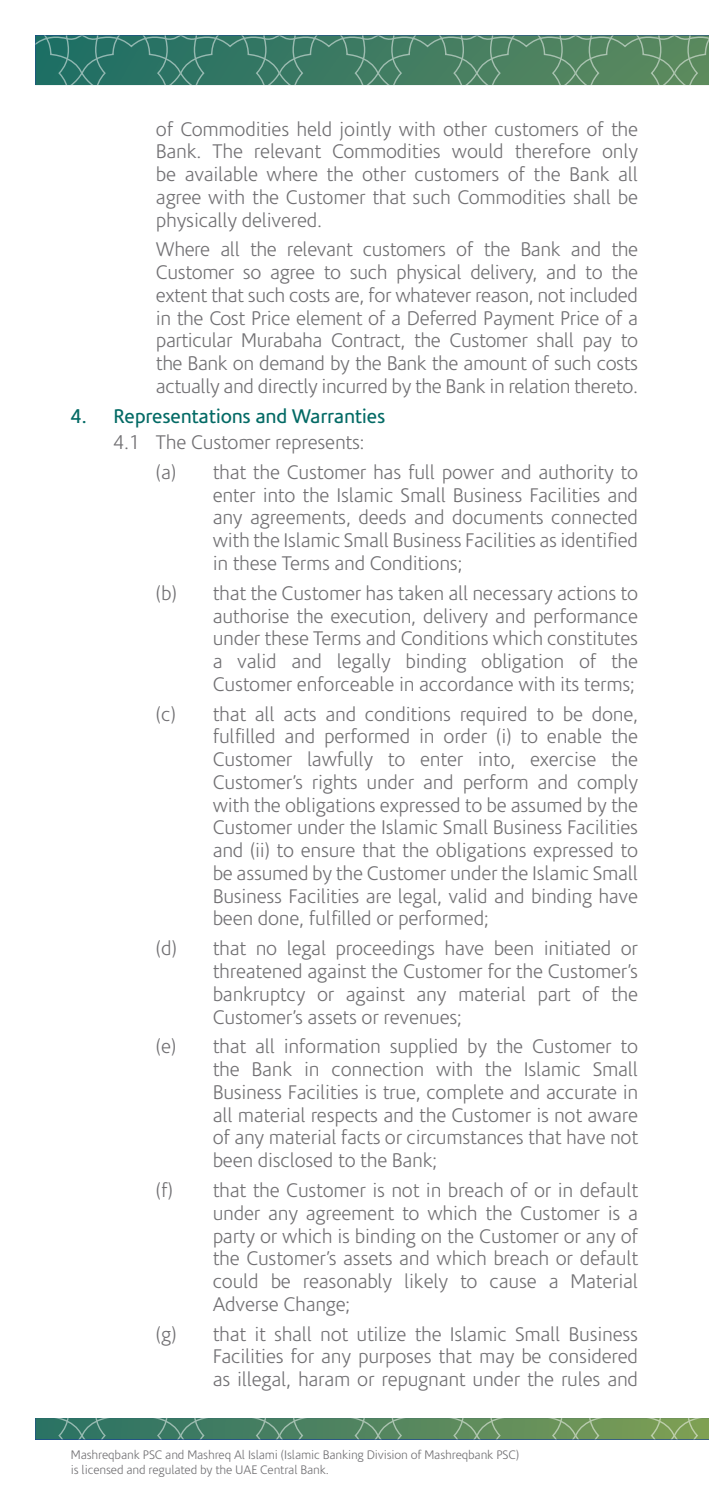
<style>
.page{position:relative;width:709px;height:1489px;background:#fff}
.page>*{position:absolute;margin:0;border:0;box-sizing:border-box;transform-origin:0 0}
.t1{font:300 20px/22.8px "Corisande";letter-spacing:-.01em;color:#717073;text-align:justify}
.t2{font:20px "Corisande";letter-spacing:-.01em;color:#036a65}
.t3{font:300 12.5px/15px "Corisande";letter-spacing:-.01em;color:#717073}
</style>
<div class="page">
<svg style="left:35px;top:35px;width:674px;height:50px;background:#468169"></svg>
<svg style="left:35px;top:1418px;width:674px;height:21px;background:#598a64"></svg>
<p class="t1" style="left:156px;top:118px;width:483px">of Commodities held jointly with other customers of the Bank. The relevant Commodities would therefore only be available where the other customers of the Bank all agree with the Customer that such Commodities shall be physically delivered.</p>
<p class="t1" style="left:156px;top:239px;width:483px">Where all the relevant customers of the Bank and the Customer so agree to such physical delivery, and to the extent that such costs are, for whatever reason, not included in the Cost Price element of a Deferred Payment Price of a particular Murabaha Contract, the Customer shall pay to the Bank on demand by the Bank the amount of such costs actually and directly incurred by the Bank in relation thereto.</p>
<p class="t2" style="left:71px;top:405px;width:316px">4. Representations and Warranties</p>
<p class="t1" style="left:156px;top:428px;width:483px;line-height:29.8px;text-indent:-43px">4.1 The Customer represents:<br>(a) that the Customer has full power and authority to</p>
<p class="t1" style="left:213px;top:484px;width:427px">enter into the Islamic Small Business Facilities and any agreements, deeds and documents connected with the Islamic Small Business Facilities as identified in these Terms and Conditions;</p>
<p class="t1" style="left:213px;top:582px;width:427px;text-indent:-57px">(b) that the Customer has taken all necessary actions to authorise the execution, delivery and performance under these Terms and Conditions which constitutes a valid and legally binding obligation of the Customer enforceable in accordance with its terms;</p>
<p class="t1" style="left:213px;top:703px;width:427px;text-indent:-57px">(c) that all acts and conditions required to be done, fulfilled and performed in order (i) to enable the Customer lawfully to enter into, exercise the Customer’s rights under and perform and comply with the obligations expressed to be assumed by the Customer under the Islamic Small Business Facilities and (ii) to ensure that the obligations expressed to be assumed by the Customer under the Islamic Small Business Facilities are legal, valid and binding have been done, fulfilled or performed;</p>
<p class="t1" style="left:213px;top:937px;width:427px;text-indent:-57px">(d) that no legal proceedings have been initiated or threatened against the Customer for the Customer’s bankruptcy or against any material part of the Customer’s assets or revenues;</p>
<p class="t1" style="left:213px;top:1035px;width:427px;text-indent:-57px">(e) that all information supplied by the Customer to the Bank in connection with the Islamic Small Business Facilities is true, complete and accurate in all material respects and the Customer is not aware of any material facts or circumstances that have not been disclosed to the Bank;</p>
<p class="t1" style="left:213px;top:1179px;width:427px;text-indent:-57px">(f) that the Customer is not in breach of or in default under any agreement to which the Customer is a party or which is binding on the Customer or any of the Customer’s assets and which breach or default could be reasonably likely to cause a Material Adverse Change;</p>
<p class="t1" style="left:213px;top:1322px;width:427px;text-indent:-57px">(g) that it shall not utilize the Islamic Small Business Facilities for any purposes that may be considered as illegal, haram or repugnant under the rules and</p>
<p class="t3" style="left:71px;top:1446px;width:450px">Mashreqbank PSC and Mashreq Al Islami (Islamic Banking Division of Mashreqbank PSC) is licensed and regulated by the UAE Central Bank.</p>
</div>
